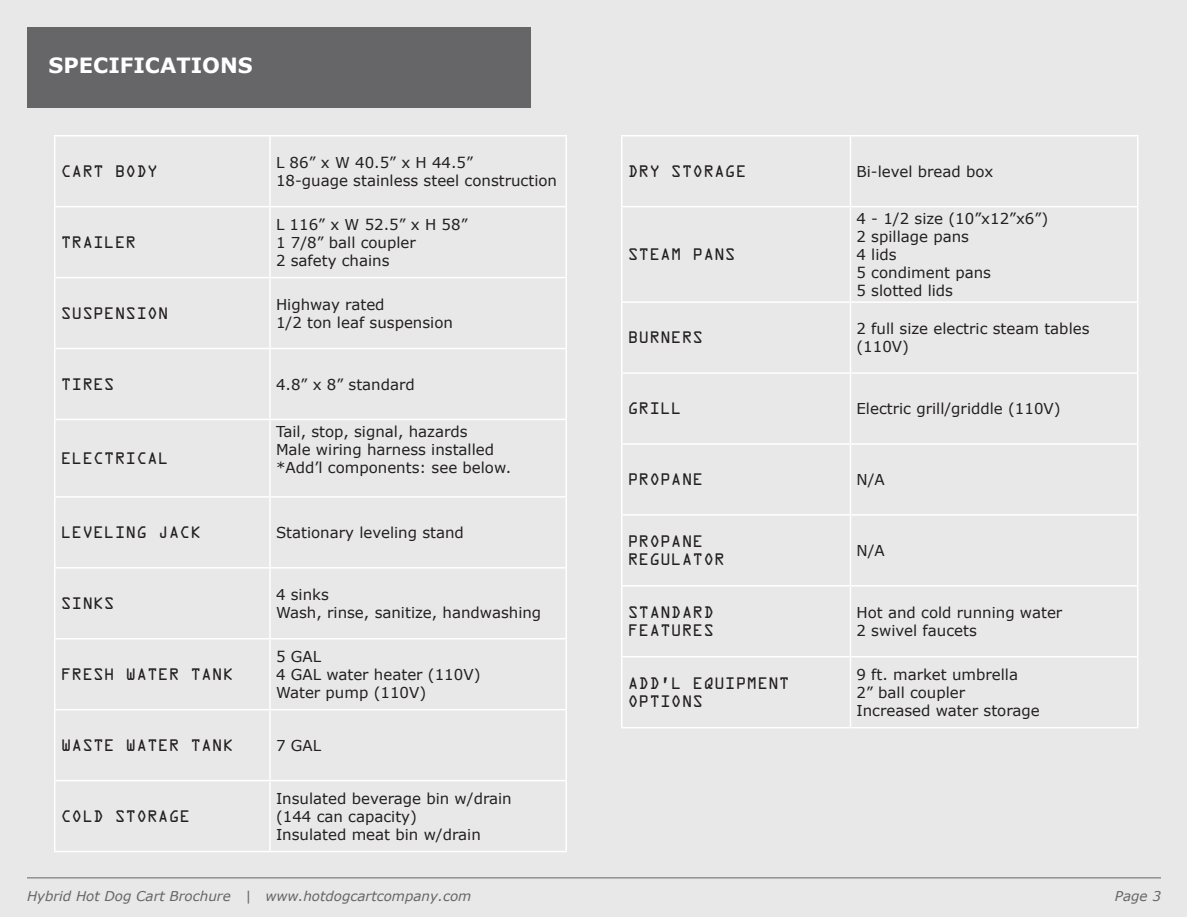
<style>
.page{position:relative;width:1188px;height:918px;background:#fff}
.page>*{position:absolute;margin:0;border:0;box-sizing:border-box;transform-origin:0 0}
.t1{font:700 21px "Verdana";color:#fff}
.t2{font:15px/18px "Verdana";color:#231f20}
.t3{font:15px "OCRA Std";color:#231f20}
.t4{font:italic 13.5px "Verdana";color:#666}
</style>
<div class="page">
<div style="left:1px;top:1px;width:1186px;height:916px;background:#e8e8e8"></div>
<hr style="left:269px;top:136px;width:2px;height:70px;background:#fff">
<hr style="left:54px;top:206px;width:216px;height:1px;background:#fff">
<hr style="left:270px;top:206px;width:297px;height:1px;background:#fff">
<hr style="left:269px;top:207px;width:2px;height:70px;background:#fff">
<hr style="left:54px;top:277px;width:216px;height:1px;background:#fff">
<hr style="left:270px;top:277px;width:297px;height:1px;background:#fff">
<hr style="left:269px;top:278px;width:2px;height:70px;background:#fff">
<hr style="left:54px;top:348px;width:216px;height:1px;background:#fff">
<hr style="left:270px;top:348px;width:297px;height:1px;background:#fff">
<hr style="left:269px;top:349px;width:2px;height:70px;background:#fff">
<hr style="left:54px;top:419px;width:216px;height:1px;background:#fff">
<hr style="left:270px;top:419px;width:297px;height:1px;background:#fff">
<hr style="left:269px;top:420px;width:2px;height:76px;background:#fff">
<hr style="left:54px;top:496px;width:216px;height:2px;background:#fff">
<hr style="left:270px;top:496px;width:297px;height:2px;background:#fff">
<hr style="left:269px;top:498px;width:2px;height:69px;background:#fff">
<hr style="left:54px;top:567px;width:216px;height:2px;background:#fff">
<hr style="left:270px;top:567px;width:297px;height:2px;background:#fff">
<hr style="left:269px;top:569px;width:2px;height:69px;background:#fff">
<hr style="left:54px;top:638px;width:216px;height:2px;background:#fff">
<hr style="left:270px;top:638px;width:297px;height:2px;background:#fff">
<hr style="left:269px;top:640px;width:2px;height:69px;background:#fff">
<hr style="left:54px;top:709px;width:216px;height:1px;background:#fff">
<hr style="left:270px;top:709px;width:297px;height:1px;background:#fff">
<hr style="left:269px;top:710px;width:2px;height:70px;background:#fff">
<hr style="left:54px;top:780px;width:216px;height:1px;background:#fff">
<hr style="left:270px;top:780px;width:297px;height:1px;background:#fff">
<hr style="left:269px;top:781px;width:2px;height:70px;background:#fff">
<hr style="left:54px;top:135px;width:216px;height:1px;background:#fff">
<hr style="left:54px;top:136px;width:2px;height:70px;background:#fff">
<hr style="left:270px;top:135px;width:297px;height:1px;background:#fff">
<hr style="left:566px;top:136px;width:1px;height:70px;background:#fff">
<hr style="left:54px;top:207px;width:2px;height:70px;background:#fff">
<hr style="left:566px;top:207px;width:1px;height:70px;background:#fff">
<hr style="left:54px;top:278px;width:2px;height:70px;background:#fff">
<hr style="left:566px;top:278px;width:1px;height:70px;background:#fff">
<hr style="left:54px;top:349px;width:2px;height:70px;background:#fff">
<hr style="left:566px;top:349px;width:1px;height:70px;background:#fff">
<hr style="left:54px;top:420px;width:2px;height:76px;background:#fff">
<hr style="left:566px;top:420px;width:1px;height:76px;background:#fff">
<hr style="left:54px;top:498px;width:2px;height:69px;background:#fff">
<hr style="left:566px;top:498px;width:1px;height:69px;background:#fff">
<hr style="left:54px;top:569px;width:2px;height:69px;background:#fff">
<hr style="left:566px;top:569px;width:1px;height:69px;background:#fff">
<hr style="left:54px;top:640px;width:2px;height:69px;background:#fff">
<hr style="left:566px;top:640px;width:1px;height:69px;background:#fff">
<hr style="left:54px;top:710px;width:2px;height:70px;background:#fff">
<hr style="left:566px;top:710px;width:1px;height:70px;background:#fff">
<hr style="left:54px;top:781px;width:2px;height:70px;background:#fff">
<hr style="left:566px;top:781px;width:1px;height:70px;background:#fff">
<hr style="left:54px;top:851px;width:216px;height:1px;background:#fff">
<hr style="left:270px;top:851px;width:297px;height:1px;background:#fff">
<hr style="left:621px;top:135px;width:229px;height:1px;background:#fff">
<hr style="left:621px;top:136px;width:1px;height:70px;background:#fff">
<hr style="left:850px;top:135px;width:289px;height:1px;background:#fff">
<hr style="left:850px;top:136px;width:1px;height:70px;background:#fff">
<hr style="left:1137px;top:136px;width:2px;height:70px;background:#fff">
<hr style="left:621px;top:206px;width:229px;height:1px;background:#fff">
<hr style="left:621px;top:207px;width:1px;height:94px;background:#fff">
<hr style="left:850px;top:206px;width:289px;height:1px;background:#fff">
<hr style="left:850px;top:207px;width:1px;height:94px;background:#fff">
<hr style="left:1137px;top:207px;width:2px;height:94px;background:#fff">
<hr style="left:621px;top:301px;width:229px;height:2px;background:#fff">
<hr style="left:621px;top:303px;width:1px;height:69px;background:#fff">
<hr style="left:850px;top:301px;width:289px;height:2px;background:#fff">
<hr style="left:850px;top:303px;width:1px;height:69px;background:#fff">
<hr style="left:1137px;top:303px;width:2px;height:69px;background:#fff">
<hr style="left:621px;top:372px;width:229px;height:2px;background:#fff">
<hr style="left:621px;top:374px;width:1px;height:69px;background:#fff">
<hr style="left:850px;top:372px;width:289px;height:2px;background:#fff">
<hr style="left:850px;top:374px;width:1px;height:69px;background:#fff">
<hr style="left:1137px;top:374px;width:2px;height:69px;background:#fff">
<hr style="left:621px;top:443px;width:229px;height:2px;background:#fff">
<hr style="left:621px;top:445px;width:1px;height:69px;background:#fff">
<hr style="left:850px;top:443px;width:289px;height:2px;background:#fff">
<hr style="left:850px;top:445px;width:1px;height:69px;background:#fff">
<hr style="left:1137px;top:445px;width:2px;height:69px;background:#fff">
<hr style="left:621px;top:514px;width:229px;height:2px;background:#fff">
<hr style="left:621px;top:516px;width:1px;height:69px;background:#fff">
<hr style="left:850px;top:514px;width:289px;height:2px;background:#fff">
<hr style="left:850px;top:516px;width:1px;height:69px;background:#fff">
<hr style="left:1137px;top:516px;width:2px;height:69px;background:#fff">
<hr style="left:621px;top:585px;width:229px;height:2px;background:#fff">
<hr style="left:621px;top:587px;width:1px;height:69px;background:#fff">
<hr style="left:850px;top:585px;width:289px;height:2px;background:#fff">
<hr style="left:850px;top:587px;width:1px;height:69px;background:#fff">
<hr style="left:1137px;top:587px;width:2px;height:69px;background:#fff">
<hr style="left:621px;top:656px;width:229px;height:2px;background:#fff">
<hr style="left:621px;top:658px;width:1px;height:69px;background:#fff">
<hr style="left:850px;top:656px;width:289px;height:2px;background:#fff">
<hr style="left:850px;top:658px;width:1px;height:69px;background:#fff">
<hr style="left:1137px;top:658px;width:2px;height:69px;background:#fff">
<hr style="left:621px;top:727px;width:229px;height:1px;background:#fff">
<hr style="left:850px;top:727px;width:289px;height:1px;background:#fff">
<div style="left:27px;top:27px;width:504px;height:81px;background:#666668"></div>
<hr style="left:27px;top:878px;width:1134px;height:1px;background:#666">
<p class="t1" style="left:49px;top:52px;width:206px">SPECIFICATIONS</p>
<p class="t3" style="left:61px;top:165px;width:99px">CART BODY</p>
<p class="t3" style="left:61px;top:236px;width:77px">TRAILER</p>
<p class="t3" style="left:61px;top:307px;width:110px">SUSPENSION</p>
<p class="t2" style="left:276px;top:154px;width:199px">L 86” x W 40.5” x H 44.5”</p>
<p class="t2" style="left:276px;top:172px;width:283px">18-guage stainless steel construction</p>
<p class="t2" style="left:276px;top:216px;width:193px">L 116” x W 52.5” x H 58”</p>
<p class="t2" style="left:276px;top:234px;width:141px">1 7/8” ball coupler</p>
<p class="t2" style="left:276px;top:252px;width:115px">2 safety chains</p>
<p class="t2" style="left:276px;top:296px;width:110px">Highway rated</p>
<p class="t2" style="left:276px;top:314px;width:179px">1/2 ton leaf suspension</p>
<p class="t3" style="left:61px;top:377px;width:55px">TIRES</p>
<p class="t2" style="left:276px;top:375px;width:140px">4.8” x 8” standard</p>
<p class="t3" style="left:61px;top:452px;width:110px">ELECTRICAL</p>
<p class="t2" style="left:276px;top:423px;width:193px">Tail, stop, signal, hazards</p>
<p class="t2" style="left:276px;top:441px;width:220px">Male wiring harness installed</p>
<p class="t2" style="left:276px;top:459px;width:237px">*Add’l components: see below.</p>
<p class="t3" style="left:61px;top:526px;width:142px">LEVELING JACK</p>
<p class="t2" style="left:276px;top:524px;width:190px">Stationary leveling stand</p>
<p class="t3" style="left:61px;top:597px;width:55px">SINKS</p>
<p class="t3" style="left:61px;top:668px;width:174px">FRESH WATER TANK</p>
<p class="t2" style="left:276px;top:586px;width:54px">4 sinks</p>
<p class="t2" style="left:276px;top:604px;width:267px">Wash, rinse, sanitize, handwashing</p>
<p class="t2" style="left:276px;top:648px;width:47px">5 GAL</p>
<p class="t2" style="left:276px;top:666px;width:206px">4 GAL water heater (110V)</p>
<p class="t2" style="left:276px;top:684px;width:152px">Water pump (110V)</p>
<p class="t3" style="left:61px;top:739px;width:174px">WASTE WATER TANK</p>
<p class="t2" style="left:276px;top:737px;width:47px">7 GAL</p>
<p class="t3" style="left:61px;top:810px;width:131px">COLD STORAGE</p>
<p class="t2" style="left:276px;top:790px;width:237px">Insulated beverage bin w/drain</p>
<p class="t2" style="left:276px;top:808px;width:142px">(144 can capacity)</p>
<p class="t2" style="left:276px;top:826px;width:206px">Insulated meat bin w/drain</p>
<p class="t3" style="left:628px;top:165px;width:120px">DRY STORAGE</p>
<p class="t2" style="left:856px;top:163px;width:138px">Bi-level bread box</p>
<p class="t3" style="left:628px;top:248px;width:109px">STEAM PANS</p>
<p class="t2" style="left:856px;top:210px;width:193px">4 - 1/2 size (10”x12”x6”)</p>
<p class="t2" style="left:856px;top:228px;width:114px">2 spillage pans</p>
<p class="t2" style="left:856px;top:246px;width:42px">4 lids</p>
<p class="t2" style="left:856px;top:264px;width:136px">5 condiment pans</p>
<p class="t2" style="left:856px;top:282px;width:98px">5 slotted lids</p>
<p class="t3" style="left:628px;top:331px;width:77px">BURNERS</p>
<p class="t2" style="left:856px;top:320px;width:235px">2 full size electric steam tables (110V)</p>
<p class="t3" style="left:628px;top:402px;width:55px">GRILL</p>
<p class="t2" style="left:856px;top:400px;width:206px">Electric grill/griddle (110V)</p>
<p class="t3" style="left:628px;top:473px;width:77px">PROPANE</p>
<p class="t2" style="left:856px;top:471px;width:30px">N/A</p>
<p class="t3" style="left:628px;top:535px;width:77px">PROPANE</p>
<p class="t3" style="left:628px;top:553px;width:99px">REGULATOR</p>
<p class="t3" style="left:628px;top:606px;width:88px">STANDARD</p>
<p class="t3" style="left:628px;top:624px;width:88px">FEATURES</p>
<p class="t3" style="left:628px;top:677px;width:164px">ADD’L EQUIPMENT</p>
<p class="t3" style="left:628px;top:695px;width:77px">OPTIONS</p>
<p class="t2" style="left:856px;top:542px;width:30px">N/A</p>
<p class="t2" style="left:856px;top:604px;width:207px">Hot and cold running water</p>
<p class="t2" style="left:856px;top:622px;width:122px">2 swivel faucets</p>
<p class="t2" style="left:856px;top:666px;width:163px">9 ft. market umbrella</p>
<p class="t2" style="left:856px;top:684px;width:110px">2” ball coupler</p>
<p class="t2" style="left:856px;top:702px;width:185px">Increased water storage</p>
<p class="t4" style="left:27px;top:888px;width:446px">Hybrid Hot Dog Cart Brochure | www.hotdogcartcompany.com</p>
<p class="t4" style="left:1115px;top:888px;width:48px">Page 3</p>
</div>
